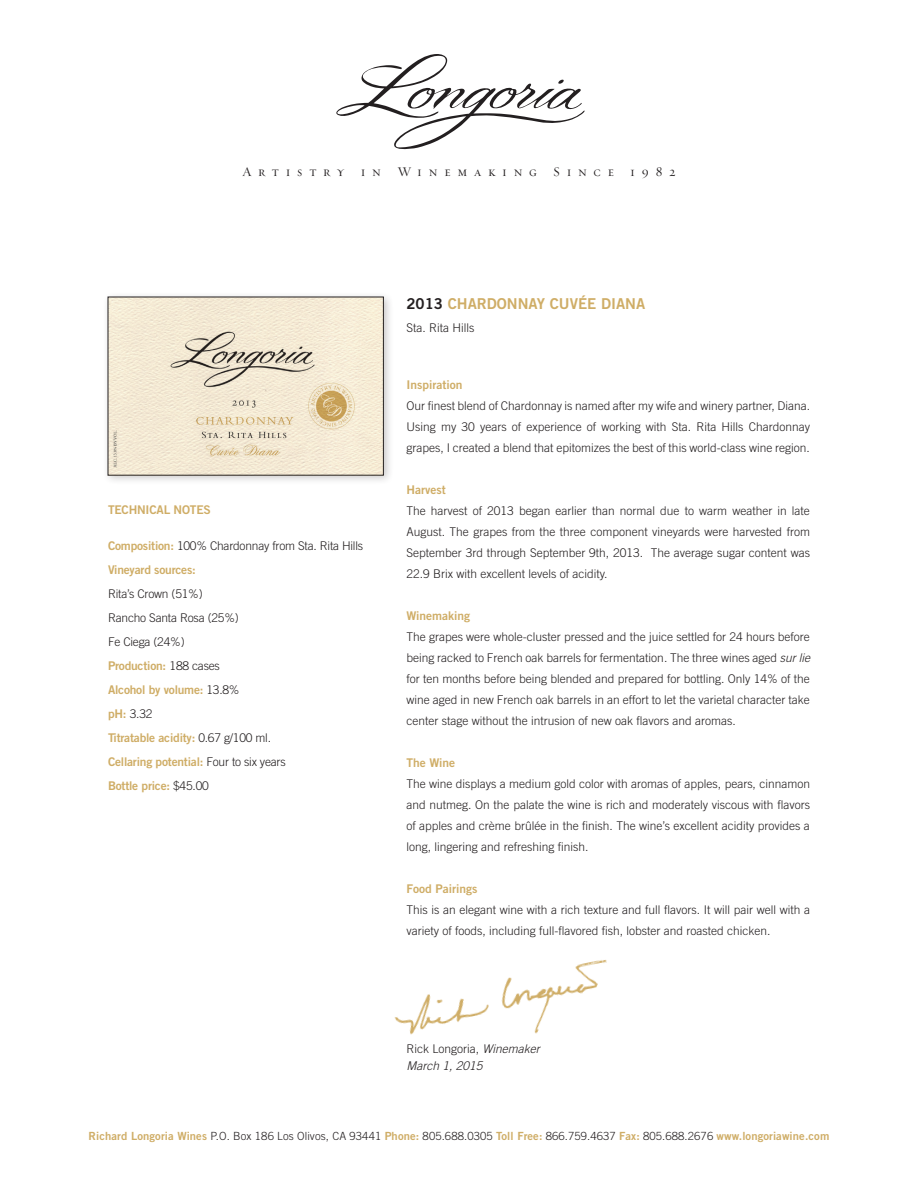
<style>
.page{position:relative;width:918px;height:1188px;background:#fff}
.page>*{position:absolute;margin:0;border:0;box-sizing:border-box;transform-origin:0 0}
.t1{font:15px "Trade Gothic Bold Two";color:#cfad66}
.t2{font:13.5px "Requiem Display HTF Small Caps";letter-spacing:.5em;color:#231f20}
.t3{font:300 12px/21px "Trade Gothic";color:#231f20;text-align:justify}
.t4{font:12px/24px "Trade Gothic Bold Two";letter-spacing:-.015em;color:#cfad66}
.t5{font:italic 300 12px/16.5px "Trade Gothic";color:#231f20}
.t6{font:300 11.25px "Trade Gothic";letter-spacing:.01em;color:#231f20}
.s1{font-family:"Trade Gothic Bold Two";font-weight:400;color:#cfad66}
.s2{font-family:"Trade Gothic";font-weight:300;color:#231f20}
.s3{color:#231f20}
.s4{font-style:italic}
.s5{font-style:normal}
</style>
<div class="page">
<div style="left:102px;top:291px;width:292px;height:195px;background:#231f20;opacity:.25"></div>
<img style="left:394px;top:959px;width:213px;height:76px">
<svg style="left:336px;top:54px;width:249px;height:95px"></svg>
<img style="left:109px;top:298px;width:273px;height:177px">
<p class="t2" style="left:242px;top:163px;width:435px">Artistry in Winemaking Since 1982</p>
<p class="t4" style="left:108px;top:497px;width:104px">TECHNICAL NOTES</p>
<p class="t3" style="left:108px;top:535px;width:257px"><span class="s1">Composition:</span> 100% Chardonnay from Sta. Rita Hills</p>
<p class="t4" style="left:108px;top:557px;width:89px">Vineyard sources:</p>
<p class="t3" style="left:108px;top:581px;width:132px;line-height:24px;text-align:left">Rita’s Crown (51%)<br>Rancho Santa Rosa (25%)<br>Fe Ciega (24%)</p>
<p class="t4" style="left:108px;top:653px;width:133px">Production: <span class="s2">188 cases<br></span>Alcohol by volume: <span class="s2">13.8%</span></p>
<p class="t3" style="left:108px;top:703px;width:46px"><span class="s1">pH:</span> 3.32</p>
<p class="t4" style="left:108px;top:725px;width:179px">Titratable acidity: <span class="s2">0.67 g/100 ml.<br></span>Cellaring potential: <span class="s2">Four to six years<br></span>Bottle price: <span class="s2">$45.00</span></p>
<p class="t1" style="left:406px;top:294px;width:240px"><span class="s3">2013</span> CHARDONNAY CUVÉE DIANA</p>
<p class="t3" style="left:406px;top:317px;width:70px">Sta. Rita Hills</p>
<p class="t4" style="left:406px;top:372px;width:58px">Inspiration</p>
<p class="t3" style="left:406px;top:395px;width:405px">Our finest blend of Chardonnay is named after my wife and winery partner, Diana.<br>Using my 30 years of experience of working with Sta. Rita Hills Chardonnay grapes, I created a blend that epitomizes the best of this world-class wine region.</p>
<p class="t4" style="left:406px;top:477px;width:41px">Harvest</p>
<p class="t3" style="left:406px;top:500px;width:405px">The harvest of 2013 began earlier than normal due to warm weather in late August. The grapes from the three component vineyards were harvested from September 3rd through September 9th, 2013. The average sugar content was 22.9 Brix with excellent levels of acidity.</p>
<p class="t4" style="left:406px;top:603px;width:65px">Winemaking</p>
<p class="t3" style="left:406px;top:626px;width:405px">The grapes were whole-cluster pressed and the juice settled for 24 hours before being racked to French oak barrels for fermentation. The three wines aged <span class="s4">sur lie </span>for ten months before being blended and prepared for bottling. Only 14% of the wine aged in new French oak barrels in an effort to let the varietal character take center stage without the intrusion of new oak flavors and aromas.</p>
<p class="t4" style="left:406px;top:750px;width:50px">The Wine</p>
<p class="t3" style="left:406px;top:773px;width:405px">The wine displays a medium gold color with aromas of apples, pears, cinnamon and nutmeg. On the palate the wine is rich and moderately viscous with flavors of apples and crème brûlée in the finish. The wine’s excellent acidity provides a long, lingering and refreshing finish.</p>
<p class="t4" style="left:406px;top:876px;width:73px">Food Pairings</p>
<p class="t3" style="left:406px;top:899px;width:405px">This is an elegant wine with a rich texture and full flavors. It will pair well with a variety of foods, including full-flavored fish, lobster and roasted chicken.</p>
<p class="t5" style="left:406px;top:1040px;width:135px"><span class="s5">Rick Longoria,</span> Winemaker<br>March 1, 2015</p>
<p class="t6" style="left:89px;top:1129px;width:742px"><span class="s1">Richard Longoria Wines</span> P.O. Box 186 Los Olivos, CA 93441 <span class="s1">Phone:</span> 805.688.0305 <span class="s1">Toll Free:</span> 866.759.4637 <span class="s1">Fax:</span> 805.688.2676 <span class="s1">www.longoriawine.com</span></p>
</div>
